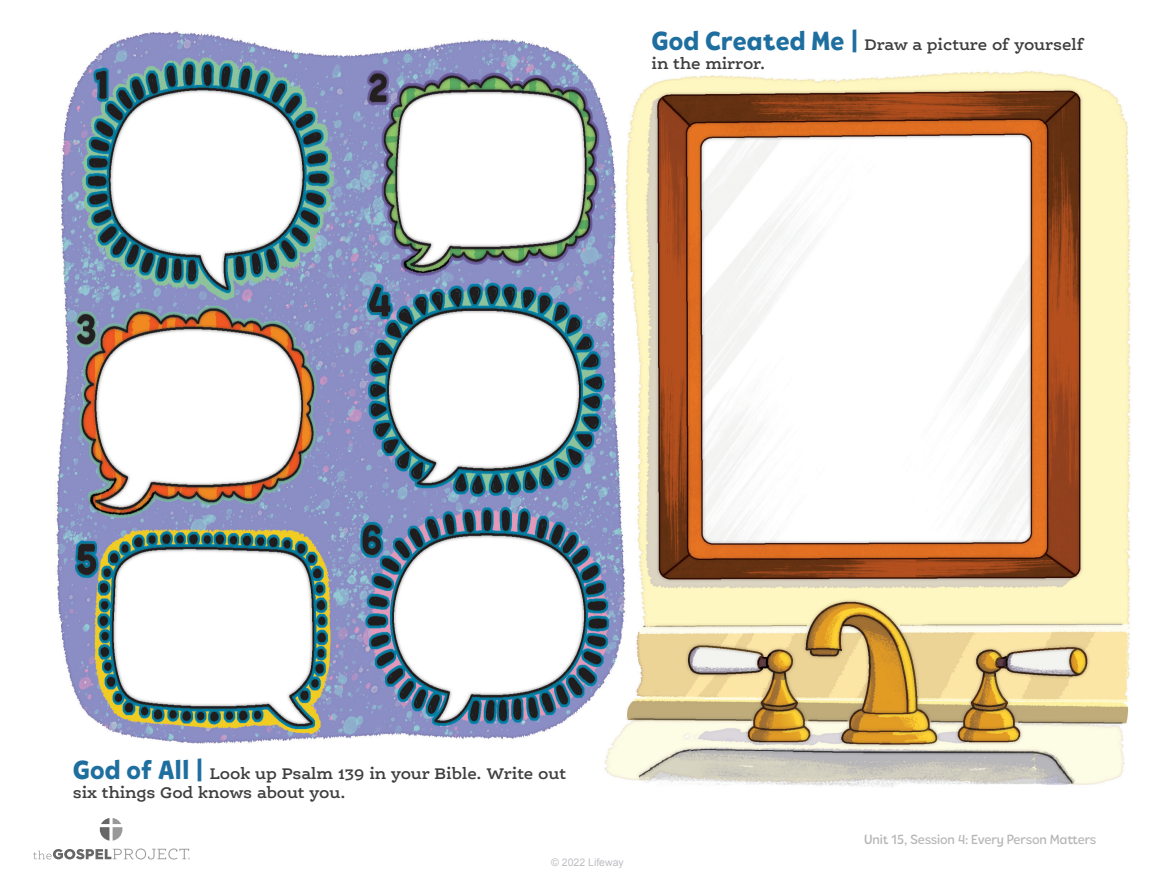
<style>
.page{position:relative;width:1175px;height:878px;background:#fff}
.page>*{position:absolute;margin:0;border:0;box-sizing:border-box;transform-origin:0 0}
.activity_title{font:600 16.5px/18.8px "Ernestine Pro";letter-spacing:-.01em;color:#3e3e3f}
.t1{font:500 13.5px "Tobi Pro";letter-spacing:-.01em;color:#6c6d70}
.t2{font:10.5px "Arial";color:#bfbfc4}
.s1{font-family:"Tobi Pro";font-weight:800;font-size:27px;color:#1e6f9f}
</style>
<div class="page">
<svg style="left:100px;top:818px;width:22px;height:22px"></svg>
<svg style="left:33px;top:848px;width:157px;height:11px"></svg>
<img style="left:56px;top:31px;width:1075px;height:757px">
<p class="activity_title" style="left:651px;top:35px;width:433px"><span class="s1">God Created Me |</span> Draw a picture of yourself in the mirror.</p>
<p class="activity_title" style="left:73px;top:763px;width:495px"><span class="s1">God of All |</span> Look up Psalm 139 in your Bible. Write out six things God knows about you.</p>
<p class="t2" style="left:551px;top:855px;width:74px">© 2022 Lifeway</p>
<p class="t1" style="left:864px;top:831px;width:234px">Unit 15, Session 4: Every Person Matters</p>
</div>
